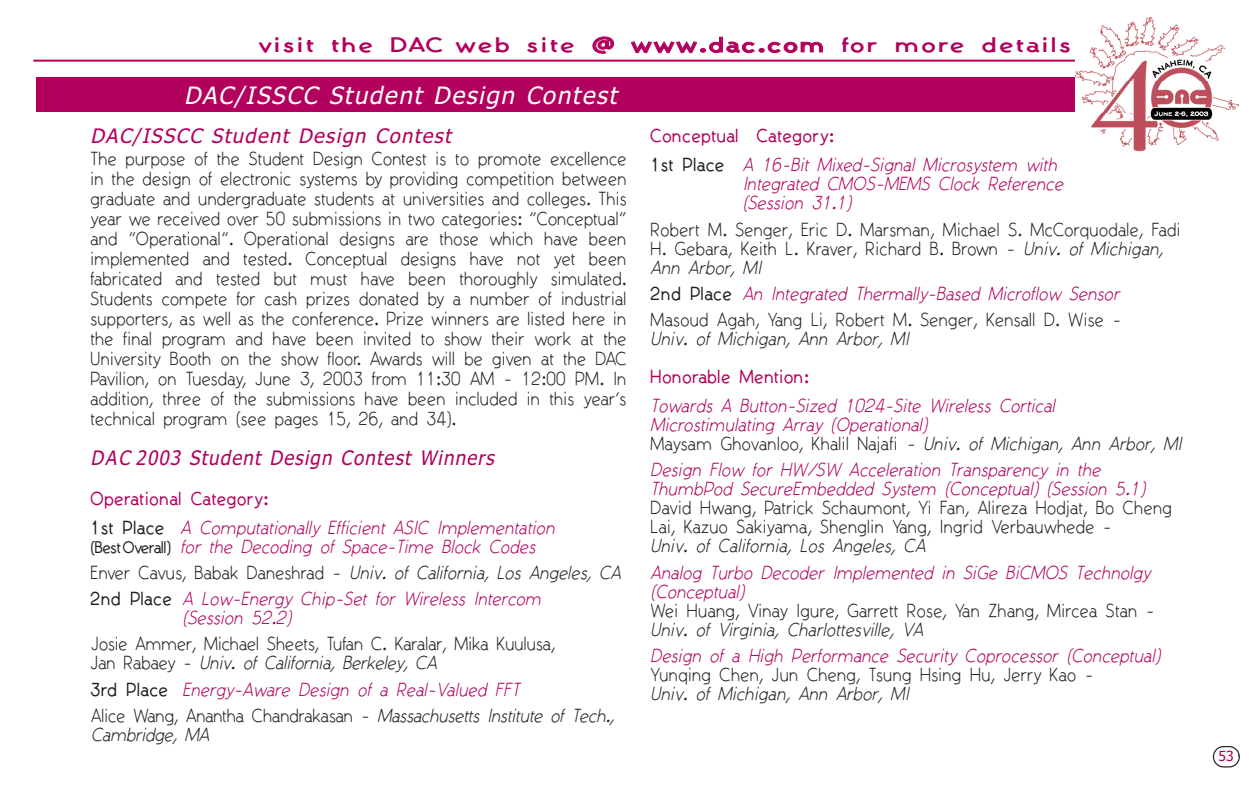
<style>
.page{position:relative;width:1260px;height:792px;background:#fff}
.page>*{position:absolute;margin:0;border:0;box-sizing:border-box;transform-origin:0 0}
.t1{font:italic 24px "Tahoma";color:#fff}
.t2{font:20px "Andrew Andreas X Bold";letter-spacing:.075em;color:#b1015c;scale:1.2 1}
.t3{font:italic 20px "Tahoma";color:#b1015c;scale:.93 1}
.t4{font:italic 20px "Tahoma";color:#b1015c}
.t5{font:18px/20px "Andrew Andreas";color:#231f20;scale:.93 1}
.t6{font:italic 18px/19px "Andrew Andreas";color:#b1015c;scale:.93 1}
.t7{font:italic 18px "Andrew Andreas";color:#231f20;scale:.93 1}
.t8{font:18px/19px "Andrew Andreas";letter-spacing:-.02em;color:#231f20;scale:.93 1}
.t9{font:700 18px "Andrew Andreas";color:#b1015c;scale:.93 1}
.t10{font:14px "Tahoma";color:#b1015c}
.s1{font-weight:700;font-style:normal}
.s2{font-weight:700;font-style:normal;color:#231f20}
.s3{font-weight:700;font-style:normal;font-size:16px;color:#231f20}
.s4{font-style:normal;color:#231f20}
.s5{color:#231f20}
.s6{font-style:italic}
.s7{font-weight:700}
.s8{font-style:italic;color:#b1015c}
</style>
<div class="page">
<hr style="left:33px;top:60px;width:1081px;height:2px;background:#b1015c">
<svg style="left:1213px;top:746px;width:27px;height:22px"></svg>
<div style="left:36px;top:77px;width:1081px;height:35px;background:#b1015c"></div>
<img style="left:1091px;top:17px;width:135px;height:32px">
<img style="left:1075px;top:49px;width:164px;height:103px">
<p class="t2" style="left:258px;top:34px;width:679px">visit the DAC web site @ www.dac.com for more details</p>
<h1 class="t1" style="left:184px;top:81px;width:440px">DAC/ISSCC Student Design Contest</h1>
<p class="t4" style="left:91px;top:125px;width:367px">DAC/ISSCC Student Design Contest</p>
<p class="t5" style="left:91px;top:150px;width:578px;text-align:justify">The purpose of the Student Design Contest is to promote excellence in the design of electronic systems by providing competition between graduate and undergraduate students at universities and colleges. This year we received over 50 submissions in two categories: "Conceptual" and "Operational". Operational designs are those which have been implemented and tested. Conceptual designs have not yet been fabricated and tested but must have been thoroughly simulated.<br>Students compete for cash prizes donated by a number of industrial supporters, as well as the conference. Prize winners are listed here in the final program and have been invited to show their work at the University Booth on the show floor. Awards will be given at the DAC Pavilion, on Tuesday, June 3, 2003 from 11:30 AM - 12:00 PM. In addition, three of the submissions have been included in this year's technical program (see pages 15, 26, and 34).</p>
<p class="t3" style="left:91px;top:446px;width:440px">DAC 2003 Student Design Contest Winners</p>
<p class="t6" style="left:91px;top:485px;width:504px;line-height:29px"><span class="s1">Operational Category:<br></span><span class="s2">1 s t P l a c e</span> A Computationally Efficient ASIC Implementation</p>
<p class="t6" style="left:91px;top:535px;width:576px;line-height:26.2px"><span class="s3">(Best Overall)</span> for the Decoding of Space-Time Block Codes<br><span class="s4">E nve r C av u s , B a b a k D a n e s h ra d -</span> <span class="s5">Univ. of California, Los Angeles, CA<br></span><span class="s2">2 n d P l a c e</span> A Low-Energy Chip-Set for Wireless Intercom</p>
<p class="t6" style="left:183px;top:610px;width:122px">(Session 52.2)</p>
<p class="t8" style="left:91px;top:636px;width:501px">Josie Ammer, Michael Sheets, Tufan C. Karalar, Mika Kuulusa,<br>J a n R a b a e y - <span class="s6">Univ. of California, Berkeley, CA</span></p>
<p class="t6" style="left:91px;top:678px;width:564px;line-height:26.2px"><span class="s2">3 rd P l a c e</span> Energy-Aware Design of a Real-Valued FFT<br><span class="s4">A l i c e Wa n g , A n a n t h a C h a n d r a k a s a n -</span> <span class="s5">Massachusetts Institute of Tech.,</span></p>
<p class="t7" style="left:91px;top:728px;width:132px">Cambridge, MA</p>
<p class="t6" style="left:651px;top:123px;width:442px;line-height:29px"><span class="s1">Conceptual Category:<br></span><span class="s2">1 s t P l a c e</span> A 16-Bit Mixed-Signal Microsystem with</p>
<p class="t6" style="left:743px;top:176px;width:350px">Integrated CMOS-MEMS Clock Reference (Session 31.1)</p>
<p class="t5" style="left:651px;top:221px;width:572px;line-height:19px">Robert M. Senger, Eric D. Marsman, Michael S. McCorquodale, Fadi<br>H. Gebara, Keith L. Kraver, Richard B. Brown - <span class="s6">Univ. of Michigan,<br>Ann Arbor, MI</span></p>
<p class="t5" style="left:651px;top:282px;width:509px;line-height:26.2px"><span class="s7">2 n d P l a c e</span> <span class="s8">An Integrated Thermally-Based Microflow Sensor<br></span>Masoud Agah, Yang Li, Robert M. Senger, Kensall D. Wise -</p>
<p class="t7" style="left:651px;top:332px;width:283px">Univ. of Michigan, Ann Arbor, MI</p>
<p class="t9" style="left:651px;top:366px;width:173px">Honorable Mention:</p>
<p class="t6" style="left:651px;top:398px;width:576px">Towards A Button-Sized 1024-Site Wireless Cortical<br>Microstimulating Array (Operational)<br><span class="s4">Maysam Ghovanloo, Khalil Najafi</span> <span class="s5">- Univ. of Michigan, Ann Arbor, MI</span></p>
<p class="t6" style="left:651px;top:462px;width:537px">Design Flow for HW/SW Acceleration Transparency in the<br>ThumbPod SecureEmbedded System (Conceptual) (Session 5.1)</p>
<p class="t5" style="left:651px;top:500px;width:562px;line-height:19px">David Hwang, Patrick Schaumont, Yi Fan, Alireza Hodjat, Bo Cheng<br>Lai, Kazuo Sakiyama, Shenglin Yang, Ingrid Verbauwhede -</p>
<p class="t7" style="left:651px;top:539px;width:301px">Univ. of California, Los Angeles, CA</p>
<p class="t6" style="left:651px;top:564px;width:543px">Analog Turbo Decoder Implemented in SiGe BiCMOS Technolgy (Conceptual)</p>
<p class="t5" style="left:651px;top:602px;width:544px">Wei Huang, Vinay Igure, Garrett Rose, Yan Zhang, Mircea Stan -</p>
<p class="t7" style="left:651px;top:622px;width:298px">Univ. of Virginia, Charlottesville, VA</p>
<p class="t6" style="left:651px;top:647px;width:553px">Design of a High Performance Security Coprocessor (Conceptual)</p>
<p class="t5" style="left:651px;top:666px;width:478px">Yunqing Chen, Jun Cheng, Tsung Hsing Hu, Jerry Kao -</p>
<p class="t7" style="left:651px;top:687px;width:283px">Univ. of Michigan, Ann Arbor, MI</p>
<p class="t10" style="left:1219px;top:748px;width:17px">53</p>
</div>
